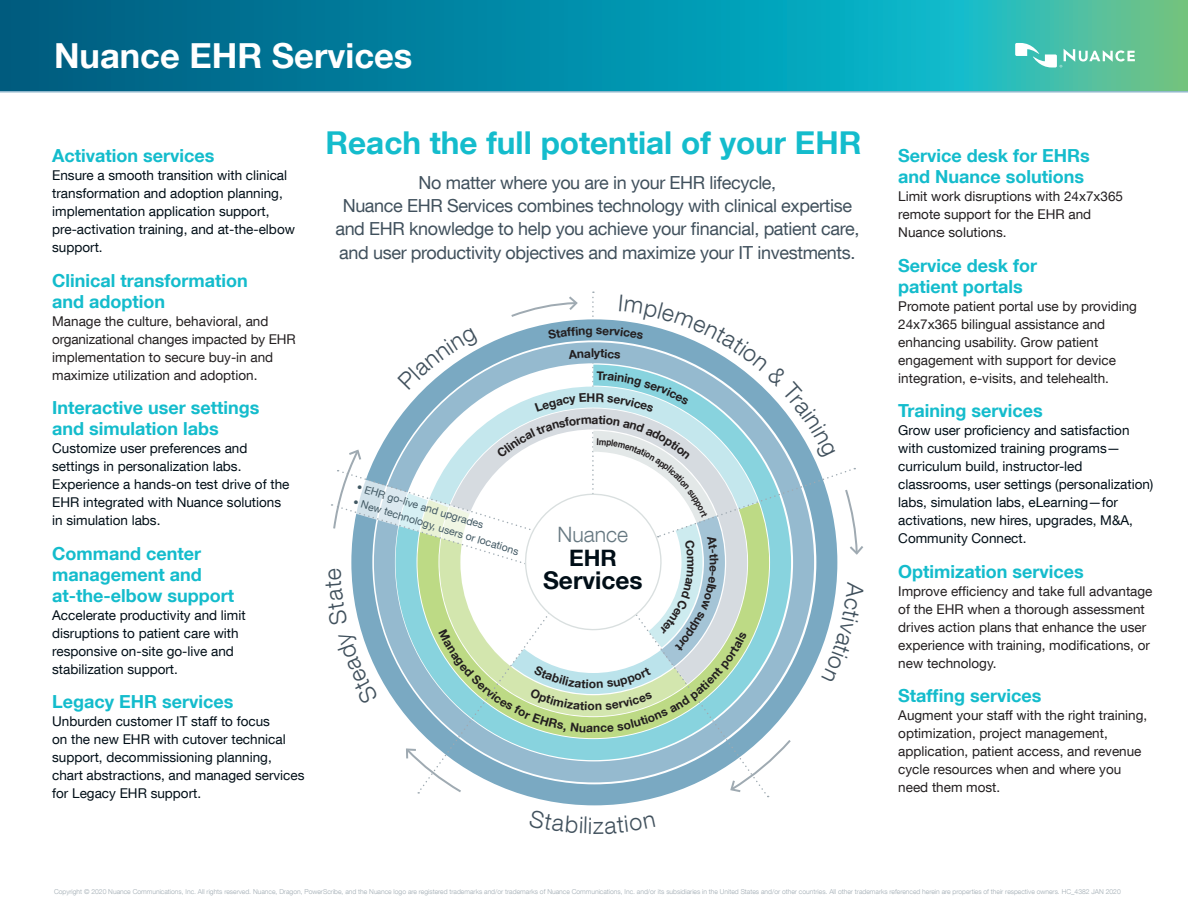
<style>
.page{position:relative;width:1188px;height:918px;background:#fff}
.page>*{position:absolute;margin:0;border:0;box-sizing:border-box;transform-origin:0 0}
.t1{font:700 34.5px "Helvetica Neue LT Com";color:#fff}
.t2{font:700 31.5px "Helvetica Neue LT Com";color:#14bccc}
.t3{font:700 24.45px "Helvetica Neue LT Com";color:#000e17}
.t4{font:700 22.65px "Helvetica Neue LT Com";color:#000e17}
.t5{font:300 21.15px "Helvetica Neue LT Com";color:#667881}
.Lt_Blue_Heads{font:700 18px/21px "Helvetica Neue LT Com";color:#14bccc}
.t6{font:18px/23.2px "Helvetica Neue LT Com";letter-spacing:-.02em;color:#41515d;text-align:center}
.Lt_Blue_Heads-2{font:13.5px/18px "Helvetica Neue LT Com";color:#000e17}
.t7{font:13.5px/18px "Helvetica Neue LT Com";color:#231f20}
.t8{font:700 12px "Helvetica Neue LT Com";color:#231f20}
.t9{font:10.5px "Helvetica Neue LT Com";color:#415863}
.Legal___Doc_No__6_7{font:300 6.75px "Helvetica Neue LT Com";color:#9faab2}
</style>
<div class="page">
<svg style="left:0;top:0;width:1188px;height:93px;background:#1192a5"></svg>
<svg style="left:1015px;top:43px;width:120px;height:25px"></svg>
<svg style="left:331px;top:292px;width:533px;height:505px"></svg>
<p class="t1" style="left:54px;top:34px;width:360px">Nuance EHR Services</p>
<p class="Lt_Blue_Heads" style="left:52px;top:145px;width:164px">Activation services</p>
<p class="Lt_Blue_Heads-2" style="left:52px;top:166px;width:244px">Ensure a smooth transition with clinical transformation and adoption planning, implementation application support, pre-activation training, and at-the-elbow support.</p>
<p class="Lt_Blue_Heads" style="left:52px;top:269px;width:197px">Clinical transformation and adoption</p>
<p class="t7" style="left:52px;top:312px;width:245px">Manage the culture, behavioral, and organizational changes impacted by EHR implementation to secure buy-in and maximize utilization and adoption.</p>
<p class="Lt_Blue_Heads" style="left:52px;top:397px;width:209px">Interactive user settings</p>
<p class="Lt_Blue_Heads" style="left:52px;top:418px;width:168px">and simulation labs</p>
<p class="Lt_Blue_Heads-2" style="left:52px;top:439px;width:239px">Customize user preferences and settings in personalization labs.<br>Experience a hands-on test drive of the<br>EHR integrated with Nuance solutions in simulation labs.</p>
<p class="Lt_Blue_Heads" style="left:52px;top:542px;width:183px">Command center management and at-the-elbow support</p>
<p class="Lt_Blue_Heads-2" style="left:52px;top:606px;width:195px">Accelerate productivity and limit disruptions to patient care with responsive on-site go-live and stabilization support.</p>
<p class="Lt_Blue_Heads" style="left:52px;top:691px;width:183px">Legacy EHR services</p>
<p class="Lt_Blue_Heads-2" style="left:52px;top:712px;width:254px">Unburden customer IT staff to focus<br>on the new EHR with cutover technical support, decommissioning planning, chart abstractions, and managed services for Legacy EHR support.</p>
<p class="t2" style="left:325px;top:123px;width:538px">Reach the full potential of your EHR</p>
<p class="t6" style="left:335px;top:170px;width:526px">No matter where you are in your EHR lifecycle,<br>Nuance EHR Services combines technology with clinical expertise and EHR knowledge to help you achieve your financial, patient care, and user productivity objectives and maximize your IT investments.</p>
<p class="t8" style="left:591px;top:346px;width:5px">l</p>
<p class="t9" style="left:359px;top:480px;width:133px;rotate:17deg">• EHR go-live and upgrades</p>
<p class="t9" style="left:356px;top:495px;width:174px;rotate:17deg">• New technology, users or locations</p>
<p class="t5" style="left:558px;top:522px;width:72px">Nuance</p>
<p class="t4" style="left:569px;top:544px;width:49px">EHR</p>
<p class="t3" style="left:543px;top:565px;width:101px">Services</p>
<p class="Lt_Blue_Heads" style="left:898px;top:145px;width:193px">Service desk for EHRs and Nuance solutions</p>
<p class="t7" style="left:898px;top:187px;width:226px">Limit work disruptions with 24x7x365 remote support for the EHR and<br>Nuance solutions.</p>
<p class="Lt_Blue_Heads" style="left:898px;top:254px;width:141px">Service desk for patient portals</p>
<p class="t7" style="left:898px;top:297px;width:240px">Promote patient portal use by providing 24x7x365 bilingual assistance and enhancing usability. Grow patient engagement with support for device integration, e-visits, and telehealth.</p>
<p class="Lt_Blue_Heads" style="left:898px;top:400px;width:146px">Training services</p>
<p class="Lt_Blue_Heads-2" style="left:898px;top:421px;width:257px">Grow user proficiency and satisfaction with customized training programs— curriculum build, instructor-led classrooms, user settings (personalization) labs, simulation labs, eLearning—for activations, new hires, upgrades, M&amp;A, Community Connect.</p>
<p class="Lt_Blue_Heads" style="left:898px;top:560px;width:187px">Optimization services</p>
<p class="t7" style="left:898px;top:582px;width:256px">Improve efficiency and take full advantage of the EHR when a thorough assessment drives action plans that enhance the user experience with training, modifications, or new technology.</p>
<p class="Lt_Blue_Heads" style="left:898px;top:685px;width:145px">Staffing services</p>
<p class="t7" style="left:898px;top:706px;width:251px">Augment your staff with the right training, optimization, project management, application, patient access, and revenue cycle resources when and where you need them most.</p>
<p class="Legal___Doc_No__6_7" style="left:54px;top:887px;width:1068px">Copyright © 2020 Nuance Communications, Inc. All rights reserved. Nuance, Dragon, PowerScribe, and the Nuance logo are registered trademarks and/or trademarks of Nuance Communications, Inc. and/or its subsidiaries in the United States and/or other countries. All other trademarks referenced herein are properties of their respective owners. HC_4382 JAN 2020</p>
</div>
